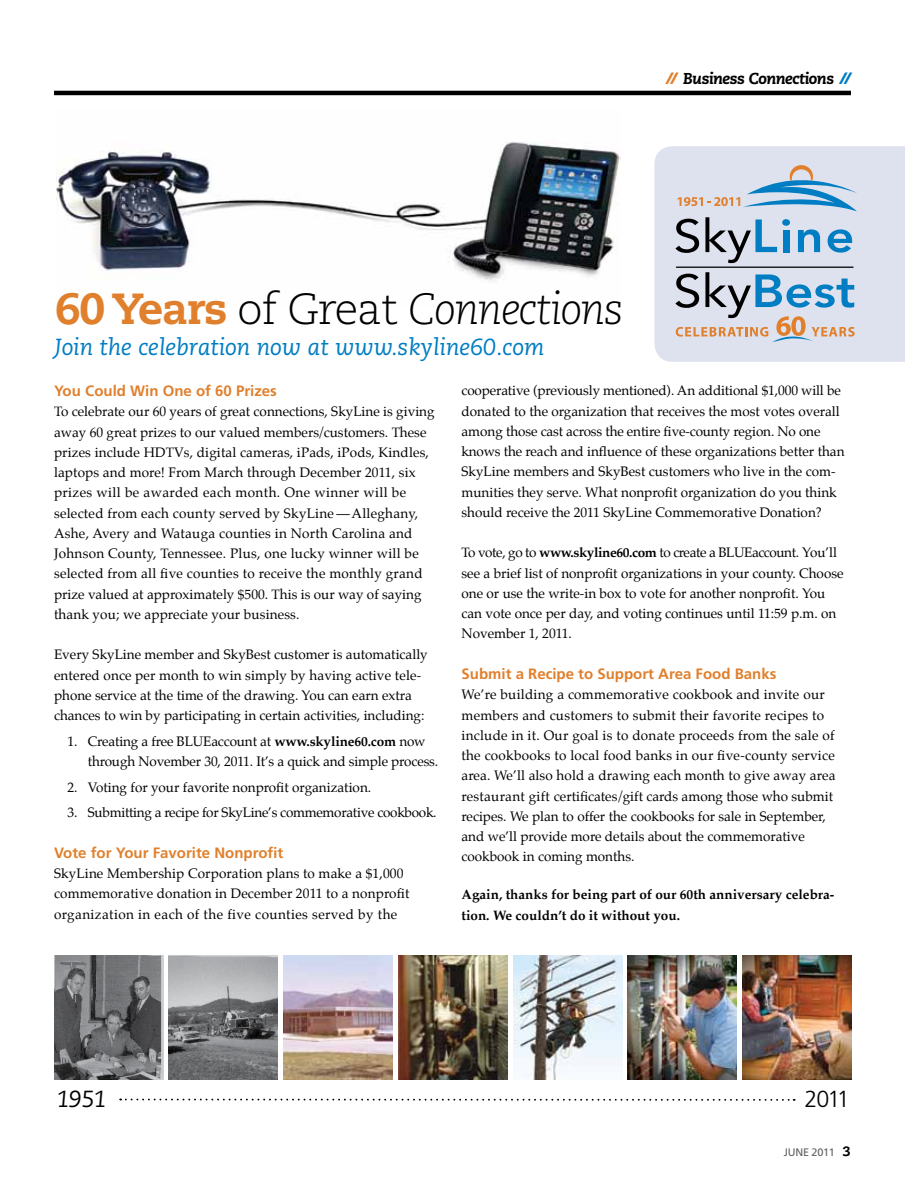
<style>
.page{position:relative;width:905px;height:1188px;background:#fff}
.page>*{position:absolute;margin:0;border:0;box-sizing:border-box;transform-origin:0 0}
.t1{font:italic 300 43.5px "Caecilia LT Std";letter-spacing:-.025em;color:#000}
.t2{font:italic 23.25px "Caecilia LT Std";color:#007dc3}
.t3{font:italic 23.25px "Caecilia LT Std";color:#000}
.t4{font:300 23.25px "Frutiger";color:#000}
.t5{font:italic 800 15.75px "Caecilia LT Std";letter-spacing:-.035em;color:#000}
.t6{font:700 15px "Frutiger";color:#e0802d}
.t7{font:13.5px/20.2px "Palatino";color:#000}
.t8{font:700 13.5px/20.2px "Palatino";color:#000}
.t9{font:13.5px "Palatino";letter-spacing:-.02em;color:#000}
.t10{font:10.8px "Frutiger";letter-spacing:-.02em;color:#625f63}
.s1{font-family:"Hermes";font-weight:900;color:#e0802d}
.s2{font-family:"Hermes";font-weight:900;color:#007dc3}
.s3{font-weight:800;font-style:normal;color:#e0802d}
.s4{font-style:normal}
.s5{font-weight:700}
.s6{font-family:"Caecilia LT Std";font-weight:800;font-size:13.5px;color:#000}
</style>
<div class="page">
<hr style="left:54px;top:91px;width:796px;height:4px;background:#000">
<div style="left:654px;top:146px;width:250px;height:216px;background:#dee2ee"></div>
<img style="left:57px;top:142px;width:564px;height:138px">
<svg style="left:120px;top:1099px;width:674px;height:2px"></svg>
<img style="left:55px;top:956px;width:109px;height:124px">
<img style="left:169px;top:956px;width:109px;height:124px">
<img style="left:283px;top:956px;width:109px;height:124px">
<img style="left:398px;top:956px;width:109px;height:124px">
<img style="left:513px;top:956px;width:109px;height:124px">
<img style="left:627px;top:956px;width:109px;height:124px">
<img style="left:742px;top:956px;width:109px;height:124px">
<svg style="left:675px;top:219px;width:24px;height:34px"></svg>
<svg style="left:705px;top:217px;width:85px;height:46px;background:#acbaca"></svg>
<div style="left:783px;top:230px;width:6px;height:22px;background:#007dc3"></div>
<svg style="left:797px;top:229px;width:23px;height:23px"></svg>
<svg style="left:827px;top:229px;width:25px;height:24px"></svg>
<hr style="left:676px;top:267px;width:177px;height:1px;background:#000">
<svg style="left:677px;top:165px;width:180px;height:46px;background:#bdcedf"></svg>
<svg style="left:675px;top:272px;width:179px;height:70px;background:#b5c0ca"></svg>
<p class="t5" style="left:667px;top:69px;width:185px"><span class="s1">//</span> Business Connections <span class="s2">//</span></p>
<h1 class="t1" style="left:55px;top:285px;width:570px"><span class="s3">60 Years</span> <span class="s4">of Great</span> Connections</h1>
<h2 class="t2" style="left:55px;top:334px;width:491px">Join the celebration now at www.skyline60.com</h2>
<p class="t6" style="left:54px;top:382px;width:224px">You Could Win One of 60 Prizes</p>
<p class="t7" style="left:54px;top:402px;width:382px">To celebrate our 60 years of great connections, SkyLine is giving away 60 great prizes to our valued members/customers. These prizes include HDTVs, digital cameras, iPads, iPods, Kindles, laptops and more! From March through December 2011, six prizes will be awarded each month. One winner will be selected from each county served by SkyLine—Alleghany, Ashe, Avery and Watauga counties in North Carolina and Johnson County, Tennessee. Plus, one lucky winner will be selected from all five counties to receive the monthly grand prize valued at approximately $500. This is our way of saying thank you; we appreciate your business.</p>
<p class="t7" style="left:54px;top:645px;width:375px">Every SkyLine member and SkyBest customer is automatically entered once per month to win simply by having active tele&shy;phone service at the time of the drawing. You can earn extra chances to win by participating in certain activities, including:</p>
<p class="t7" style="left:88px;top:731px;width:352px;text-indent:-20px">1. Creating a free BLUEaccount at <span class="s5">www.skyline60.com</span> now through November 30, 2011. It’s a quick and simple process.</p>
<p class="t7" style="left:68px;top:777px;width:305px">2. Voting for your favorite nonprofit organization.</p>
<p class="t9" style="left:68px;top:801px;width:370px">3. Submitting a recipe for SkyLine’s commemorative cookbook.</p>
<p class="t6" style="left:54px;top:844px;width:231px">Vote for Your Favorite Nonprofit</p>
<p class="t7" style="left:54px;top:863px;width:357px">SkyLine Membership Corporation plans to make a $1,000 commemorative donation in December 2011 to a nonprofit organization in each of the five counties served by the</p>
<p class="t7" style="left:461px;top:381px;width:384px">cooperative (previously mentioned). An additional $1,000 will be donated to the organization that receives the most votes overall among those cast across the entire five-county region. No one knows the reach and influence of these organizations better than SkyLine members and SkyBest customers who live in the com&shy;munities they serve. What nonprofit organization do you think should receive the 2011 SkyLine Commemorative Donation?</p>
<p class="t7" style="left:461px;top:543px;width:383px">To vote, go to <span class="s5">www.skyline60.com</span> to create a BLUEaccount. You’ll see a brief list of nonprofit organizations in your county. Choose one or use the write-in box to vote for another nonprofit. You can vote once per day, and voting continues until 11:59 p.m. on November 1, 2011.</p>
<p class="t6" style="left:461px;top:665px;width:316px">Submit a Recipe to Support Area Food Banks</p>
<p class="t7" style="left:461px;top:684px;width:375px">We’re building a commemorative cookbook and invite our members and customers to submit their favorite recipes to include in it. Our goal is to donate proceeds from the sale of the cookbooks to local food banks in our five-county service area. We’ll also hold a drawing each month to give away area restaurant gift certificates/gift cards among those who submit recipes. We plan to offer the cookbooks for sale in September, and we’ll provide more details about the commemorative cookbook in coming months.</p>
<p class="t8" style="left:461px;top:884px;width:374px">Again, thanks for being part of our 60th anniversary celebra&shy;tion. We couldn’t do it without you.</p>
<h2 class="t3" style="left:57px;top:1086px;width:51px">1951</h2>
<h2 class="t4" style="left:804px;top:1086px;width:47px">2011</h2>
<p class="t10" style="left:783px;top:1146px;width:69px">JUNE 2011 <span class="s6">3</span></p>
</div>
